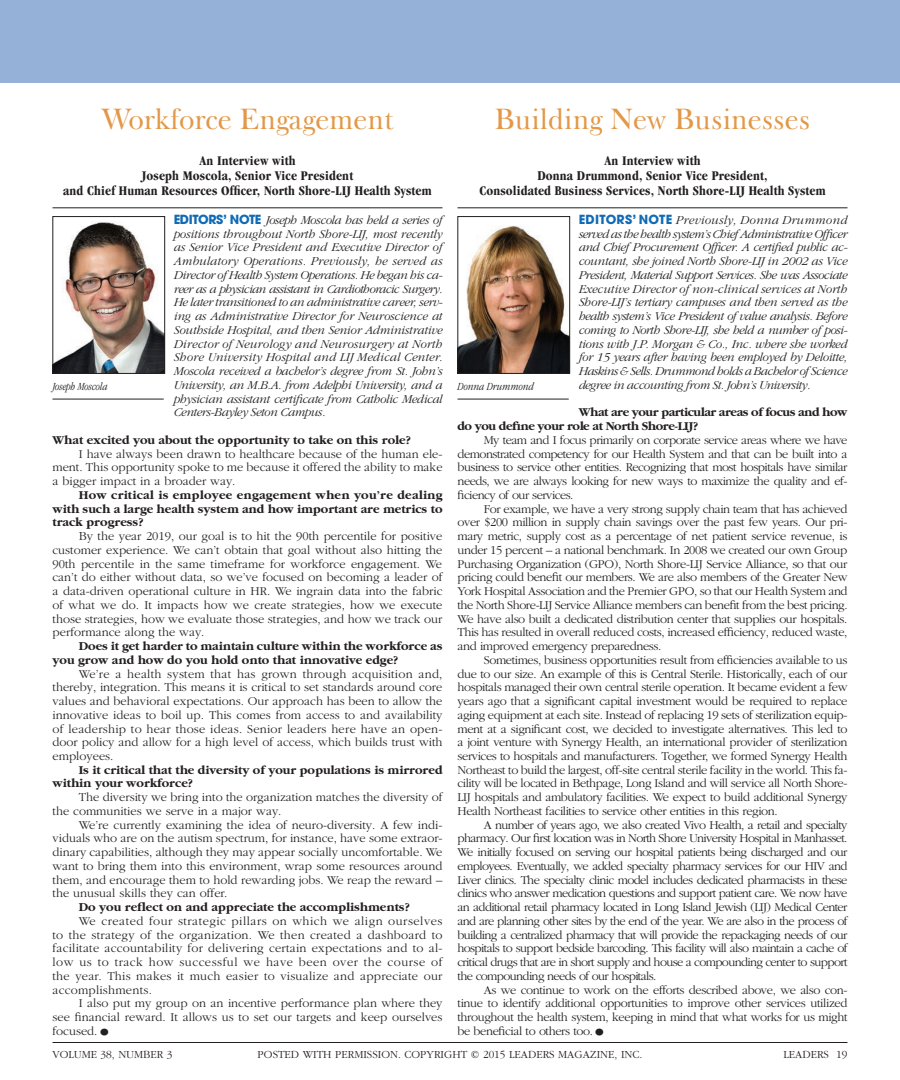
<style>
.page{position:relative;width:900px;height:1080px;background:#fff}
.page>*{position:absolute;margin:0;border:0;box-sizing:border-box;transform-origin:0 0}
.t1{font:30px "Frys Baskerville BT";color:#e29847}
.t2{font:700 condensed 13.75px/15px "Garamond";letter-spacing:.01em;color:#231f20;text-align:center}
.t3{font:300 12.5px/13.8px "Garamond";color:#231f20;text-align:justify}
.t4{font:italic 300 12.5px/13.8px "Garamond";letter-spacing:-.03em;color:#231f20;text-align:justify}
.t5{font:700 12.5px/13.8px "Garamond";color:#231f20}
.t6{font:700 12.5px/13.8px "Garamond";letter-spacing:-.03em;color:#231f20}
.t7{font:300 11.25px "Garamond";color:#231f20}
.t8{font:italic 300 condensed 11.25px "Garamond";color:#231f20}
.s1{font-family:"Avant Garde";font-weight:700;font-style:normal;color:#116ab5}
.s2{font-size:22.5px}
</style>
<div class="page">
<div style="left:0;top:0;width:900px;height:82px;background:#95b1d8"></div>
<img style="left:460px;top:225px;width:108px;height:147px">
<div style="left:458px;top:216px;width:112px;height:158px;border:1px solid #231f20"></div>
<hr style="left:457px;top:399px;width:112px;height:1px;background:#231f20">
<hr style="left:458px;top:208px;width:390px;height:1px;background:#231f20">
<img style="left:54px;top:221px;width:109px;height:151px">
<div style="left:52px;top:216px;width:113px;height:158px;border:1px solid #231f20"></div>
<hr style="left:52px;top:399px;width:112px;height:1px;background:#231f20">
<hr style="left:52px;top:208px;width:390px;height:1px;background:#231f20">
<hr style="left:52px;top:1042px;width:796px;height:1px;background:#231f20">
<h1 class="t1" style="left:101px;top:100px;width:294px">Workforce Engagement</h1>
<p class="t2" style="left:63px;top:153px;width:370px">An Interview with<br>Joseph Moscola, Senior Vice President<br>and Chief Human Resources Officer, North Shore-LIJ Health System</p>
<p class="t4" style="left:174px;top:213px;width:270px"><span class="s1">EDITORS’ NOTE</span> Joseph Moscola has held a series of positions throughout North Shore-LIJ, most recently as Senior Vice President and Executive Director of Ambulatory Operations. Previously, he served as Director of Health System Operations. He began his ca&shy;reer as a physician assistant in Cardiothoracic Surgery.<br>He later transitioned to an administrative career, serv&shy;ing as Administrative Director for Neuroscience at Southside Hospital, and then Senior Administrative Director of Neurology and Neurosurgery at North Shore University Hospital and LIJMedical Center.<br>Moscola received a bachelor’s degree from St. John’s University, an M.B.A. from Adelphi University, and a physician assistant certificate from Catholic Medical Centers-Bayley Seton Campus.</p>
<p class="t5" style="left:52px;top:433px;width:360px">What excited you about the opportunity to take on this role?</p>
<p class="t3" style="left:52px;top:447px;width:392px;text-indent:26px">I have always been drawn to healthcare because of the human ele&shy;ment. This opportunity spoke to me because it offered the ability to make a bigger impact in a broader way.</p>
<p class="t5" style="left:52px;top:488px;width:392px;text-align:justify;text-indent:26px">How critical is employee engagement when you’re dealing with such a large health system and how important are metrics to track progress?</p>
<p class="t3" style="left:52px;top:529px;width:392px;text-indent:26px">By the year 2019, our goal is to hit the 90th percentile for positive customer experience. We can’t obtain that goal without also hitting the 90th percentile in the same timeframe for workforce engagement. We can’t do either without data, so we’ve focused on becoming a leader of a data-driven operational culture in HR. We ingrain data into the fabric of what we do. It impacts how we create strategies, how we execute those strategies, how we evaluate those strategies, and how we track our performance along the way.</p>
<p class="t5" style="left:52px;top:639px;width:392px;text-indent:26px">Does it get harder to maintain culture within the workforce as you grow and how do you hold onto that innovative edge?</p>
<p class="t3" style="left:52px;top:667px;width:392px;text-indent:26px">We’re a health system that has grown through acquisition and, thereby, integration. This means it is critical to set standards around core values and behavioral expectations. Our approach has been to allow the innovative ideas to boil up. This comes from access to and availability of leadership to hear those ideas. Senior leaders here have an open&shy;door policy and allow for a high level of access, which builds trust with employees.</p>
<p class="t5" style="left:52px;top:763px;width:392px;text-indent:26px">Is it critical that the diversity of your populations is mirrored within your workforce?</p>
<p class="t3" style="left:52px;top:791px;width:391px;text-indent:26px">The diversity we bring into the organization matches the diversity of the communities we serve in a major way.</p>
<p class="t3" style="left:52px;top:818px;width:392px;text-indent:26px">We’re currently examining the idea of neuro-diversity. A few indi&shy;viduals who are on the autism spectrum, for instance, have some extraor&shy;dinary capabilities, although they may appear socially uncomfortable. We want to bring them into this environment, wrap some resources around them, and encourage them to hold rewarding jobs. We reap the reward – the unusual skills they can offer.</p>
<p class="t5" style="left:79px;top:901px;width:333px">Do you reflect on and appreciate the accomplishments?</p>
<p class="t3" style="left:52px;top:914px;width:392px;text-indent:26px">We created four strategic pillars on which we align ourselves to the strategy of the organization. We then created a dashboard to facilitate accountability for delivering certain expectations and to al&shy;low us to track how successful we have been over the course of the year. This makes it much easier to visualize and appreciate our accomplishments.</p>
<p class="t3" style="left:52px;top:997px;width:391px;text-indent:26px">I also put my group on an incentive performance plan where they see financial reward. It allows us to set our targets and keep ourselves focused.<span class="s2">•</span></p>
<p class="t8" style="left:53px;top:380px;width:56px">Joseph Moscola</p>
<h1 class="t1" style="left:495px;top:100px;width:317px">Building New Businesses</h1>
<p class="t2" style="left:479px;top:153px;width:348px">An Interview with<br>Donna Drummond, Senior Vice President,<br>Consolidated Business Services, North Shore-LIJ Health System</p>
<p class="t4" style="left:579px;top:213px;width:270px"><span class="s1">EDITORS’ NOTE</span> Previously, Donna Drummond served as the health system’s Chief Administrative Officer and Chief Procurement Officer. A certified public ac&shy;countant, she joined North Shore-LIJin 2002 as Vice President, Material Support Services. She was Associate Executive Director of non-clinical services at North Shore-LIJ’s tertiary campuses and then served as the health system’s Vice President of value analysis. Before coming to North Shore-LIJ, she held a number of posi&shy;tions with J.P. Morgan &amp; Co., Inc. where she worked for 15 years after having been employed by Deloitte, Haskins &amp; Sells. Drummond holds a Bachelor of Science degree in accounting from St. John’s University.</p>
<p class="t6" style="left:458px;top:406px;width:392px;text-indent:121px">What are your particular areas of focus and how do you define your role at North Shore-LIJ?</p>
<p class="t3" style="left:458px;top:433px;width:392px;text-indent:26px">My team and I focus primarily on corporate service areas where we have demonstrated competency for our Health System and that can be built into a business to service other entities. Recognizing that most hospitals have similar needs, we are always looking for new ways to maximize the quality and ef&shy;ficiency of our services.</p>
<p class="t3" style="left:458px;top:502px;width:392px;text-indent:26px">For example, we have a very strong supply chain team that has achieved over $200 million in supply chain savings over the past few years. Our pri&shy;mary metric, supply cost as a percentage of net patient service revenue, is under 15 percent – a national benchmark. In 2008 we created our own Group Purchasing Organization (GPO), North Shore-LIJ Service Alliance, so that our pricing could benefit our members. We are also members of the Greater New York Hospital Association and the Premier GPO, so that our Health System and the North Shore-LIJ Service Alliance members can benefit from the best pricing.<br>We have also built a dedicated distribution center that supplies our hospitals.<br>This has resulted in overall reduced costs, increased efficiency, reduced waste, and improved emergency preparedness.</p>
<p class="t3" style="left:458px;top:653px;width:392px;text-indent:26px">Sometimes, business opportunities result from efficiencies available to us due to our size. An example of this is Central Sterile. Historically, each of our hospitals managed their own central sterile operation. It became evident a few years ago that a significant capital investment would be required to replace aging equipment at each site. Instead of replacing 19 sets of sterilization equip&shy;ment at a significant cost, we decided to investigate alternatives. This led to a joint venture with Synergy Health, an international provider of sterilization services to hospitals and manufacturers. Together, we formed Synergy Health Northeast to build the largest, off-site central sterile facility in the world. This fa&shy;cility will be located in Bethpage, Long Island and will service all North Shore-LIJ hospitals and ambulatory facilities. We expect to build additional Synergy Health Northeast facilities to service other entities in this region.</p>
<p class="t3" style="left:458px;top:818px;width:392px;text-indent:26px">A number of years ago, we also created Vivo Health, a retail and specialty pharmacy. Our first location was in North Shore University Hospital in Manhasset.<br>We initially focused on serving our hospital patients being discharged and our employees. Eventually, we added specialty pharmacy services for our HIV and Liver clinics. The specialty clinic model includes dedicated pharmacists in these clinics who answer medication questions and support patient care. We now have an additional retail pharmacy located in Long Island Jewish (LIJ) Medical Center and are planning other sites by the end of the year. We are also in the process of building a centralized pharmacy that will provide the repackaging needs of our hospitals to support bedside barcoding. This facility will also maintain a cache of critical drugs that are in short supply and house a compounding center to support the compounding needs of our hospitals.</p>
<p class="t3" style="left:458px;top:983px;width:392px;text-indent:26px">As we continue to work on the efforts described above, we also con&shy;tinue to identify additional opportunities to improve other services utilized throughout the health system, keeping in mind that what works for us might be beneficial to others too.<span class="s2">•</span></p>
<p class="t8" style="left:458px;top:380px;width:78px">Donna Drummond</p>
<p class="t7" style="left:52px;top:1048px;width:121px">VOLUME 38, NUMBER 3</p>
<p class="t7" style="left:258px;top:1048px;width:386px">POSTED WITH PERMISSION. COPYRIGHT © 2015 LEADERS MAGAZINE, INC.</p>
<p class="t7" style="left:784px;top:1048px;width:65px">LEADERS 19</p>
</div>
